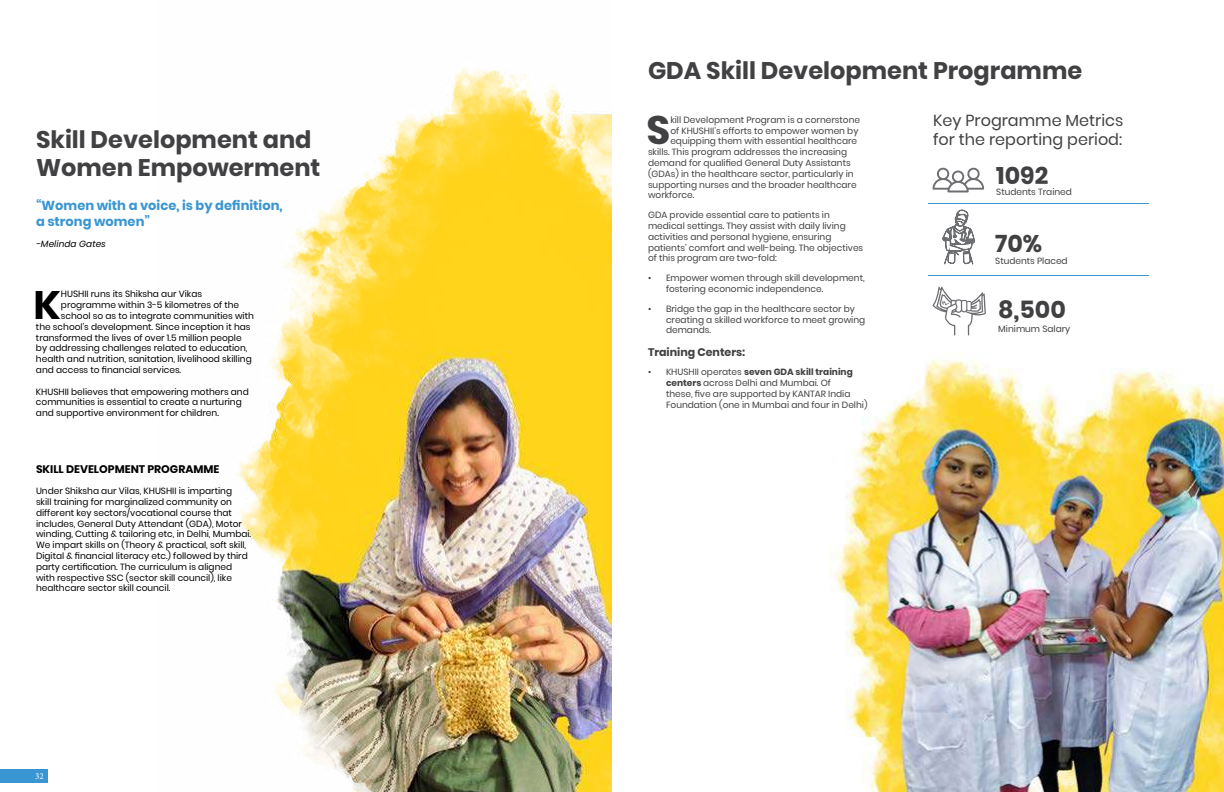
<style>
.page{position:relative;width:1224px;height:792px;background:#fff}
.page>*{position:absolute;margin:0;border:0;box-sizing:border-box;transform-origin:0 0}
.t1{font:700 39.6px "Poppins";color:#414042}
.t2{font:700 39.6px "Poppins";color:#000}
.t3{font:700 24px/28.8px "Poppins";color:#414042}
.t4{font:16px/19.2px "Poppins";color:#414042}
.t5{font:700 13px/15.6px "Poppins";color:#3a96d2}
.t6{font:700 11px "Poppins";color:#000}
.t7{font:700 11px "Poppins";color:#414042}
.t8{font:9px/10.8px "Poppins";color:#000}
.t9{font:9px/10.8px "Poppins";color:#414042}
.t10{font:italic 9px "Poppins";color:#000}
.t11{font:9px "Minion Pro";color:#fff}
.s1{font-weight:700}
</style>
<div class="page">
<div style="left:0;top:770px;width:47px;height:13px;background:#3a96d2"></div>
<img style="left:830px;top:186px;width:394px;height:606px">
<svg style="left:933px;top:167px;width:51px;height:25px"></svg>
<svg style="left:932px;top:209px;width:54px;height:127px"></svg>
<hr style="left:929px;top:203px;width:220px;height:1px;background:#3a96d2">
<hr style="left:929px;top:275px;width:220px;height:1px;background:#3a96d2">
<img style="left:237px;top:68px;width:375px;height:724px">
<h2 class="t3" style="left:36px;top:125px;width:286px">Skill Development and<br>Women Empowerment</h2>
<h3 class="t5" style="left:36px;top:198px;width:248px">“Women with a voice, is by definition, a strong women”</h3>
<p class="t10" style="left:36px;top:239px;width:71px">-Melinda Gates</p>
<h1 class="t2" style="left:34px;top:282px;width:29px">K</h1>
<p class="t8" style="left:61px;top:289px;width:143px">HUSHII runs its Shiksha aur Vikas</p>
<p class="t8" style="left:61px;top:300px;width:180px">programme within 3-5 kilometres of the</p>
<p class="t8" style="left:61px;top:311px;width:194px">school so as to integrate communities with</p>
<p class="t8" style="left:36px;top:321px;width:216px">the school’s development. Since inception it has</p>
<p class="t8" style="left:36px;top:332px;width:207px">transformed the lives of over 1.5 million people</p>
<p class="t8" style="left:36px;top:343px;width:213px">by addressing challenges related to education,</p>
<p class="t8" style="left:36px;top:354px;width:217px">health and nutrition, sanitation, livelihood skilling</p>
<p class="t8" style="left:36px;top:365px;width:147px">and access to financial services.</p>
<p class="t8" style="left:36px;top:386px;width:214px">KHUSHII believes that empowering mothers and communities is essential to create a nurturing and supportive environment for children.</p>
<p class="t6" style="left:36px;top:462px;width:185px">SKILL DEVELOPMENT PROGRAMME</p>
<p class="t8" style="left:36px;top:486px;width:217px">Under Shiksha aur Vilas, KHUSHII is imparting<br>skill training for marginalized community on different key sectors/vocational course that includes, General Duty Attendant (GDA), Motor winding, Cutting &amp; tailoring etc, in Delhi, Mumbai.<br>We impart skills on (Theory &amp; practical, soft skill, Digital &amp; financial literacy etc.) followed by third party certification. The curriculum is aligned with respective SSC (sector skill council), like healthcare sector skill council.</p>
<p class="t11" style="left:35px;top:770px;width:10px">32</p>
<h2 class="t3" style="left:648px;top:57px;width:436px">GDA Skill Development Programme</h2>
<h3 class="t4" style="left:933px;top:111px;width:192px">Key Programme Metrics for the reporting period:</h3>
<p class="t9" style="left:996px;top:187px;width:77px">Students Trained</p>
<h1 class="t1" style="left:646px;top:108px;width:25px">S</h1>
<p class="t9" style="left:670px;top:114px;width:191px">kill Development Program is a cornerstone</p>
<p class="t9" style="left:670px;top:125px;width:190px">of KHUSHII’s efforts to empower women by</p>
<p class="t9" style="left:670px;top:136px;width:188px">equipping them with essential healthcare</p>
<p class="t9" style="left:648px;top:147px;width:201px">skills. This program addresses the increasing</p>
<p class="t9" style="left:648px;top:158px;width:204px">demand for qualified General Duty Assistants</p>
<p class="t9" style="left:648px;top:168px;width:207px">(GDAs) in the healthcare sector, particularly in</p>
<p class="t9" style="left:648px;top:179px;width:210px">supporting nurses and the broader healthcare</p>
<p class="t9" style="left:648px;top:190px;width:48px">workforce.</p>
<p class="t9" style="left:648px;top:210px;width:217px">GDA provide essential care to patients in medical settings. They assist with daily living activities and personal hygiene, ensuring patients’ comfort and well-being. The objectives of this program are two-fold:</p>
<p class="t9" style="left:666px;top:273px;width:200px;text-indent:-18px">• Empower women through skill development, fostering economic independence.</p>
<p class="t9" style="left:666px;top:303px;width:201px;text-indent:-18px">• Bridge the gap in the healthcare sector by creating a skilled workforce to meet growing demands.</p>
<p class="t7" style="left:648px;top:345px;width:99px">Training Centers:</p>
<p class="t9" style="left:666px;top:367px;width:203px;text-indent:-18px">• KHUSHII operates <span class="s1">seven GDA skill training centers</span> across Delhi and Mumbai. Of<br>these, five are supported by KANTAR India Foundation (one in Mumbai and four in Delhi)</p>
<h2 class="t3" style="left:996px;top:161px;width:54px">1092</h2>
<h2 class="t3" style="left:995px;top:230px;width:48px">70%</h2>
<p class="t9" style="left:995px;top:256px;width:74px">Students Placed</p>
<h2 class="t3" style="left:998px;top:295px;width:69px">8,500</h2>
<p class="t9" style="left:998px;top:323px;width:74px">Minimum Salary</p>
</div>
